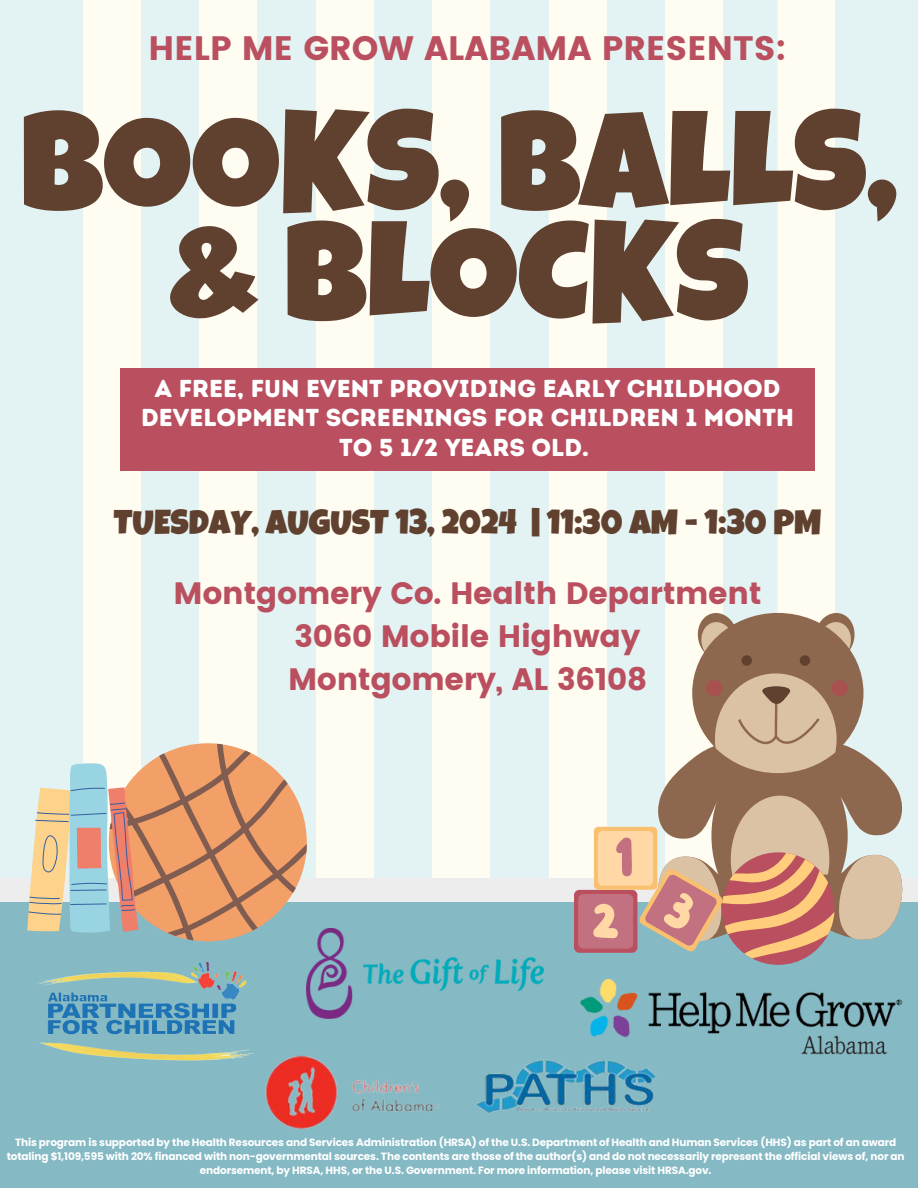
<style>
.page{position:relative;width:918px;height:1188px;background:#e3f3f3}
.page>*{position:absolute;margin:0;border:0;box-sizing:border-box;transform-origin:0 0}
.t1{font:139.05px/110.2px "Luckiest Guy";color:#604130;text-align:center}
.t2{font:34.5px "Luckiest Guy";color:#604130}
.t3{font:33.9px "Poppins";color:#ba505f}
.t4{font:30.9px/43.2px "Poppins";letter-spacing:-.01em;color:#ba505f;text-align:center}
.t5{font:24.45px/29.2px "Intro Rust Base";color:#fff;text-align:center}
.t6{font:700 10.5px/14px "Poppins";letter-spacing:-.01em;color:#fff;text-align:center}
</style>
<div class="page">
<div style="left:83px;top:0;width:57px;height:1188px;background:#fffcf2"></div>
<div style="left:199px;top:0;width:57px;height:1188px;background:#fffcf2"></div>
<div style="left:316px;top:0;width:58px;height:1188px;background:#fffcf2"></div>
<div style="left:432px;top:0;width:58px;height:1188px;background:#fffcf2"></div>
<div style="left:550px;top:0;width:57px;height:1188px;background:#fffcf2"></div>
<div style="left:665px;top:0;width:58px;height:1188px;background:#fffcf2"></div>
<div style="left:777px;top:0;width:58px;height:1188px;background:#fffcf2"></div>
<div style="left:0;top:878px;width:918px;height:24px;background:#ededed"></div>
<div style="left:0;top:902px;width:918px;height:286px;background:#85b9c4"></div>
<div style="left:120px;top:368px;width:695px;height:102px;background:#b94f5f"></div>
<img style="left:580px;top:980px;width:322px;height:74px">
<svg style="left:27px;top:743px;width:280px;height:198px"></svg>
<div style="left:574px;top:890px;width:63px;height:63px;background:#b94f5f;border-radius:5px"></div>
<div style="left:578px;top:894px;width:55px;height:55px;background:#c17180;border-radius:5px"></div>
<div style="left:594px;top:827px;width:63px;height:63px;background:#f8c06f;border-radius:4px"></div>
<div style="left:598px;top:831px;width:55px;height:55px;background:#ffd8a5;border-radius:4px"></div>
<svg style="left:616px;top:837px;width:16px;height:40px"></svg>
<svg style="left:593px;top:903px;width:25px;height:36px"></svg>
<svg style="left:639px;top:613px;width:263px;height:352px"></svg>
<img style="left:38px;top:962px;width:212px;height:99px">
<img style="left:307px;top:929px;width:237px;height:90px">
<img style="left:250px;top:1041px;width:425px;height:88px">
<h4 class="t3" style="left:149px;top:29px;width:639px">HELP ME GROW ALABAMA PRESENTS:</h4>
<h3 class="t1" style="left:20px;top:126px;width:879px">BOOKS, BALLS, &amp; BLOCKS</h3>
<p class="t5" style="left:141px;top:374px;width:654px">A FREE, FUN EVENT PROVIDING EARLY CHILDHOOD<br>DEVELOPMENT SCREENINGS FOR CHILDREN 1 MONTH<br>TO 5 1/2 YEARS OLD.</p>
<p class="t2" style="left:114px;top:510px;width:709px">TUESDAY, AUGUST 13, 2024 | 11:30 AM - 1:30 PM</p>
<p class="t4" style="left:174px;top:572px;width:589px">Montgomery Co. Health Department<br>3060 Mobile Highway<br>Montgomery, AL 36108</p>
<h1 class="t6" style="left:7px;top:1135px;width:899px">This program is supported by the Health Resources and Services Administration (HRSA) of the U.S. Department of Health and Human Services (HHS) as part of an award totaling $1,109,595 with 20% financed with non-governmental sources. The contents are those of the author(s) and do not necessarily represent the official views of, nor an endorsement, by HRSA, HHS, or the U.S. Government. For more information, please visit HRSA.gov.</h1>
</div>
